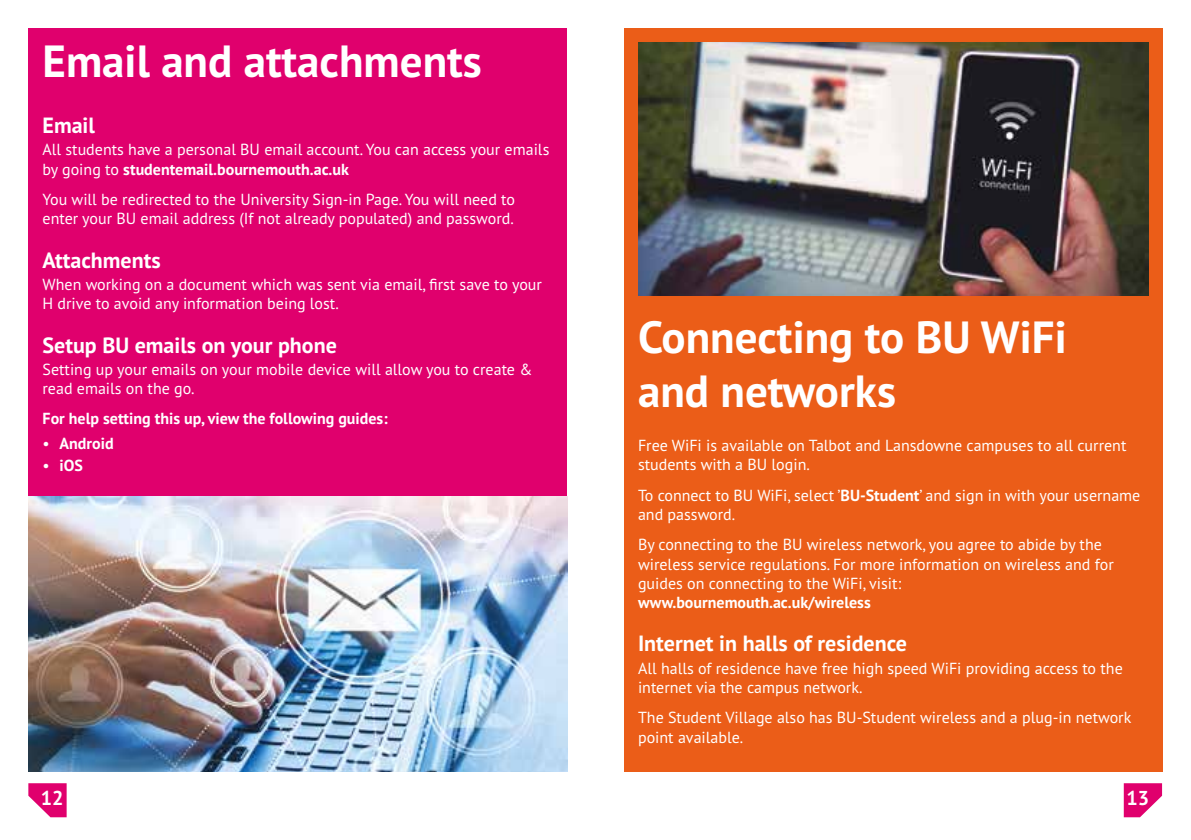
<style>
.page{position:relative;width:1191px;height:840px;background:#fff}
.page>*{position:absolute;margin:0;border:0;box-sizing:border-box;transform-origin:0 0}
.t1{font:700 45px/54px "PT Sans Pro";color:#fff}
.t2{font:700 22px "PT Sans Pro";color:#fff}
.t3{font:700 20px "PT Sans Pro";color:#fff}
.t4{font:16px/19.2px "PT Sans Pro";color:#fff}
.t5{font:700 16px "PT Sans Pro";color:#fff}
.s1{font-weight:700}
.s2{font-weight:400}
</style>
<div class="page">
<div style="left:624px;top:28px;width:538px;height:743px;background:#eb5d18"></div>
<div style="left:28px;top:28px;width:539px;height:743px;background:#e0006d"></div>
<img style="left:638px;top:43px;width:510px;height:252px">
<img style="left:28px;top:496px;width:539px;height:275px">
<svg style="left:28px;top:783px;width:39px;height:33px"></svg>
<svg style="left:1123px;top:783px;width:39px;height:33px"></svg>
<h1 class="t1" style="left:43px;top:34px;width:441px">Email and attachments</h1>
<h2 class="t2" style="left:43px;top:111px;width:54px">Email</h2>
<p class="t4" style="left:43px;top:140px;width:508px">All students have a personal BU email account. You can access your emails by going to <span class="s1">studentemail.bournemouth.ac.uk</span></p>
<p class="t4" style="left:43px;top:189px;width:474px">You will be redirected to the University Sign-in Page. You will need to enter your BU email address (If not already populated) and password.</p>
<h2 class="t2" style="left:43px;top:245px;width:120px">Attachments</h2>
<p class="t4" style="left:43px;top:274px;width:501px">When working on a document which was sent via email, first save to your<br>H drive to avoid any information being lost.</p>
<h2 class="t2" style="left:43px;top:330px;width:296px">Setup BU emails on your phone</h2>
<p class="t4" style="left:43px;top:359px;width:491px">Setting up your emails on your mobile device will allow you to create &amp; read emails on the go.</p>
<p class="t5" style="left:43px;top:408px;width:347px">For help setting this up, view the following guides:</p>
<p class="t5" style="left:43px;top:433px;width:73px"><span class="s2">•</span> Android</p>
<p class="t5" style="left:43px;top:455px;width:42px"><span class="s2">•</span> iOS</p>
<h1 class="t1" style="left:638px;top:309px;width:430px">Connecting to BU WiFi and networks</h1>
<p class="t4" style="left:638px;top:435px;width:490px">Free WiFi is available on Talbot and Lansdowne campuses to all current students with a BU login.</p>
<p class="t4" style="left:638px;top:484px;width:504px">To connect to BU WiFi, select ’<span class="s1">BU-Student</span>’ and sign in with your username and password.</p>
<p class="t4" style="left:638px;top:534px;width:477px">By connecting to the BU wireless network, you agree to abide by the wireless service regulations. For more information on wireless and for guides on connecting to the WiFi, visit:</p>
<p class="t5" style="left:638px;top:591px;width:234px">www.bournemouth.ac.uk/wireless</p>
<h2 class="t2" style="left:638px;top:629px;width:270px">Internet in halls of residence</h2>
<p class="t4" style="left:638px;top:657px;width:486px">All halls of residence have free high speed WiFi providing access to the internet via the campus network.</p>
<p class="t4" style="left:638px;top:707px;width:495px">The Student Village also has BU-Student wireless and a plug-in network point available.</p>
<p class="t3" style="left:41px;top:784px;width:24px">12</p>
<p class="t3" style="left:1126px;top:784px;width:24px">13</p>
</div>
